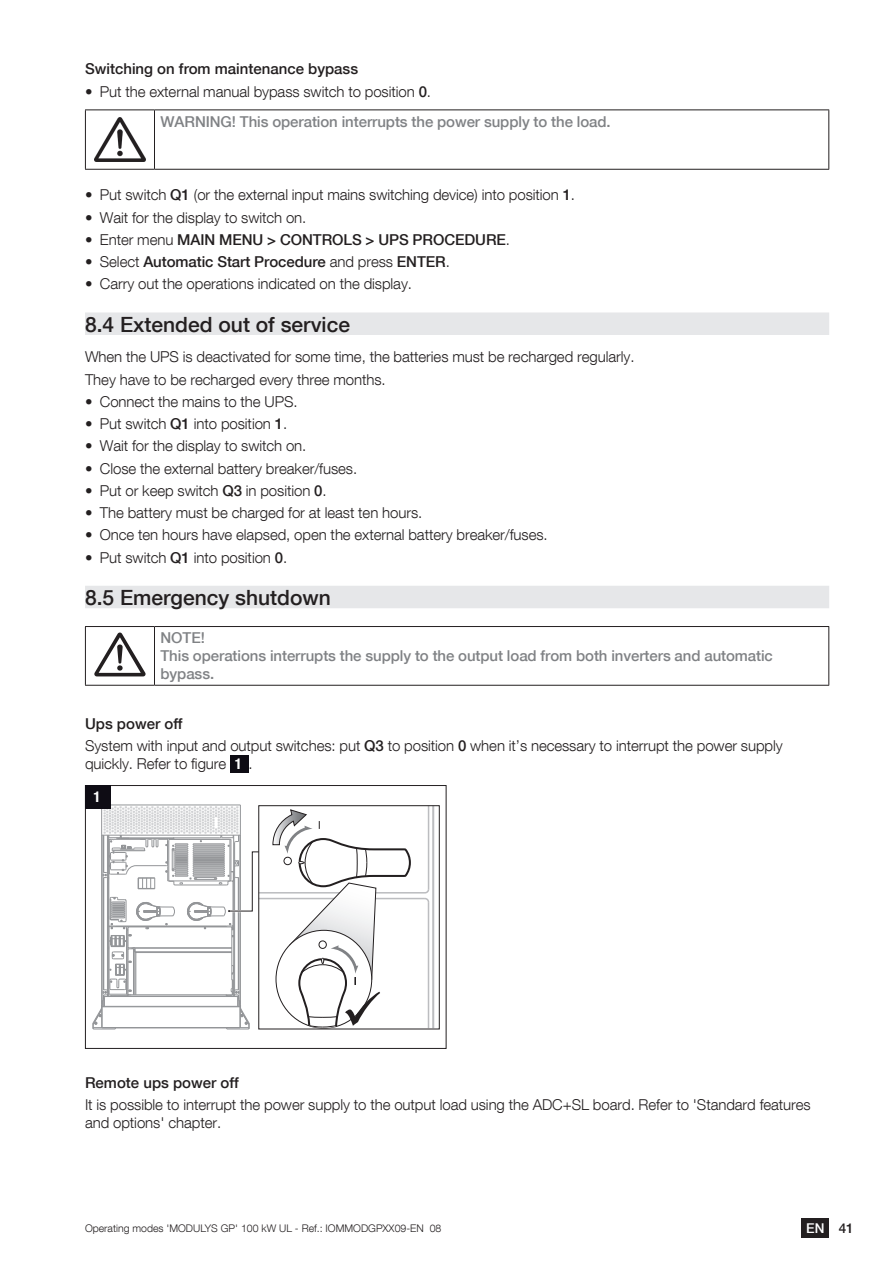
<style>
.page{position:relative;width:893px;height:1263px;background:#fff}
.page>*{position:absolute;margin:0;border:0;box-sizing:border-box;transform-origin:0 0}
.t1{font:500 21px "Helvetica Neue LT Com";color:#231f20}
.t2{font:300 15px/22.2px "Helvetica Neue LT Com";letter-spacing:-.005em;color:#231f20}
.t3{font:500 15px/18px "Helvetica Neue LT Com";letter-spacing:-.005em;color:#808285}
.t4{font:500 15px "Helvetica Neue LT Com";letter-spacing:-.005em;color:#231f20}
.t5{font:700 condensed 15px "Helvetica Neue LT Com";color:#fff}
.t6{font:500 13.5px "Helvetica Neue LT Com";color:#fff}
.t7{font:300 10.5px "Helvetica Neue LT Com";color:#231f20}
.s1{font-weight:300;color:#231f20}
.s2{color:#231f20}
.s3{font-weight:500}
.s4{font-weight:300}
.s5{font-weight:700;font-stretch:condensed;color:#fff}
</style>
<div class="page">
<div style="left:801px;top:1218px;width:28px;height:19px;background:#231f20"></div>
<div style="left:85px;top:312px;width:744px;height:23px;background:#e6e7e9"></div>
<div style="left:85px;top:586px;width:744px;height:22px;background:#e6e7e9"></div>
<hr style="left:85px;top:109px;width:69px;height:1px;background:#231f20">
<hr style="left:85px;top:169px;width:69px;height:1px;background:#231f20">
<hr style="left:85px;top:110px;width:1px;height:59px;background:#231f20">
<hr style="left:154px;top:109px;width:675px;height:1px;background:#231f20">
<hr style="left:154px;top:110px;width:1px;height:59px;background:#231f20">
<hr style="left:828px;top:110px;width:1px;height:59px;background:#231f20">
<hr style="left:154px;top:169px;width:675px;height:1px;background:#231f20">
<img style="left:94px;top:118px;width:52px;height:44px">
<hr style="left:85px;top:626px;width:69px;height:1px;background:#231f20">
<hr style="left:85px;top:627px;width:1px;height:58px;background:#231f20">
<hr style="left:154px;top:626px;width:675px;height:1px;background:#231f20">
<hr style="left:154px;top:627px;width:1px;height:58px;background:#231f20">
<hr style="left:828px;top:627px;width:1px;height:58px;background:#231f20">
<hr style="left:85px;top:685px;width:69px;height:1px;background:#231f20">
<hr style="left:154px;top:685px;width:675px;height:1px;background:#231f20">
<svg style="left:94px;top:632px;width:52px;height:44px"></svg>
<div style="left:230px;top:755px;width:18px;height:17px;background:#0e0c14"></div>
<svg style="left:85px;top:785px;width:362px;height:264px"></svg>
<div style="left:85px;top:785px;width:26px;height:24px;background:#0e0c14"></div>
<p class="t4" style="left:85px;top:60px;width:275px">Switching on from maintenance bypass</p>
<p class="t3" style="left:160px;top:76px;width:452px;line-height:29.8px;text-indent:-75px"><span class="s1">• Put the external manual bypass switch to position</span> <span class="s2">0</span><span class="s1">.<br></span>WARNING! This operation interrupts the power supply to the load.</p>
<p class="t2" style="left:85px;top:184px;width:492px">• Put switch <span class="s3">Q1</span> (or the external input mains switching device) into position <span class="s3">1</span>.</p>
<p class="t2" style="left:85px;top:206px;width:223px">• Wait for the display to switch on.</p>
<p class="t4" style="left:85px;top:231px;width:426px"><span class="s4">• Enter menu</span> MAIN MENU &gt; CONTROLS &gt; UPS PROCEDURE<span class="s4">.</span></p>
<p class="t4" style="left:85px;top:253px;width:366px"><span class="s4">• Select</span> Automatic Start Procedure <span class="s4">and press</span> ENTER<span class="s4">.</span></p>
<p class="t2" style="left:85px;top:273px;width:329px">• Carry out the operations indicated on the display.</p>
<h1 class="t1" style="left:85px;top:311px;width:266px">8.4 Extended out of service</h1>
<p class="t2" style="left:85px;top:346px;width:551px">When the UPS is deactivated for some time, the batteries must be recharged regularly.<br>They have to be recharged every three months.</p>
<p class="t2" style="left:85px;top:390px;width:214px">• Connect the mains to the UPS.</p>
<p class="t2" style="left:85px;top:412px;width:204px">• Put switch <span class="s3">Q1</span> into position <span class="s3">1</span>.</p>
<p class="t2" style="left:85px;top:435px;width:223px">• Wait for the display to switch on.</p>
<p class="t2" style="left:85px;top:457px;width:274px">• Close the external battery breaker/fuses.</p>
<p class="t2" style="left:85px;top:479px;width:243px">• Put or keep switch <span class="s3">Q3</span> in position <span class="s3">0</span>.</p>
<p class="t2" style="left:85px;top:501px;width:339px">• The battery must be charged for at least ten hours.</p>
<p class="t2" style="left:85px;top:524px;width:464px">• Once ten hours have elapsed, open the external battery breaker/fuses.</p>
<p class="t2" style="left:85px;top:546px;width:204px">• Put switch <span class="s3">Q1</span> into position <span class="s3">0</span>.</p>
<h1 class="t1" style="left:85px;top:585px;width:247px">8.5 Emergency shutdown</h1>
<p class="t3" style="left:160px;top:629px;width:614px">NOTE!<br>This operations interrupts the supply to the output load from both inverters and automatic bypass.</p>
<p class="t2" style="left:85px;top:712px;width:699px"><span class="s3">Ups power off<br></span>System with input and output switches: put <span class="s3">Q3</span> to position <span class="s3">0</span> when it’s necessary to interrupt the power supply</p>
<p class="t2" style="left:85px;top:753px;width:169px">quickly. Refer to figure <span class="s5">1</span> .</p>
<p class="t5" style="left:93px;top:788px;width:9px">1</p>
<p class="t4" style="left:85px;top:1074px;width:155px">Remote ups power off</p>
<p class="t2" style="left:85px;top:1096px;width:727px;line-height:18px">It is possible to interrupt the power supply to the output load using the ADC+SL board. Refer to 'Standard features and options' chapter.</p>
<p class="t7" style="left:85px;top:1221px;width:358px">Operating modes 'MODULYS GP' 100 kW UL - Ref.: IOMMODGPXX09-EN 08</p>
<p class="t6" style="left:806px;top:1220px;width:49px">EN <span class="s2">41</span></p>
</div>
